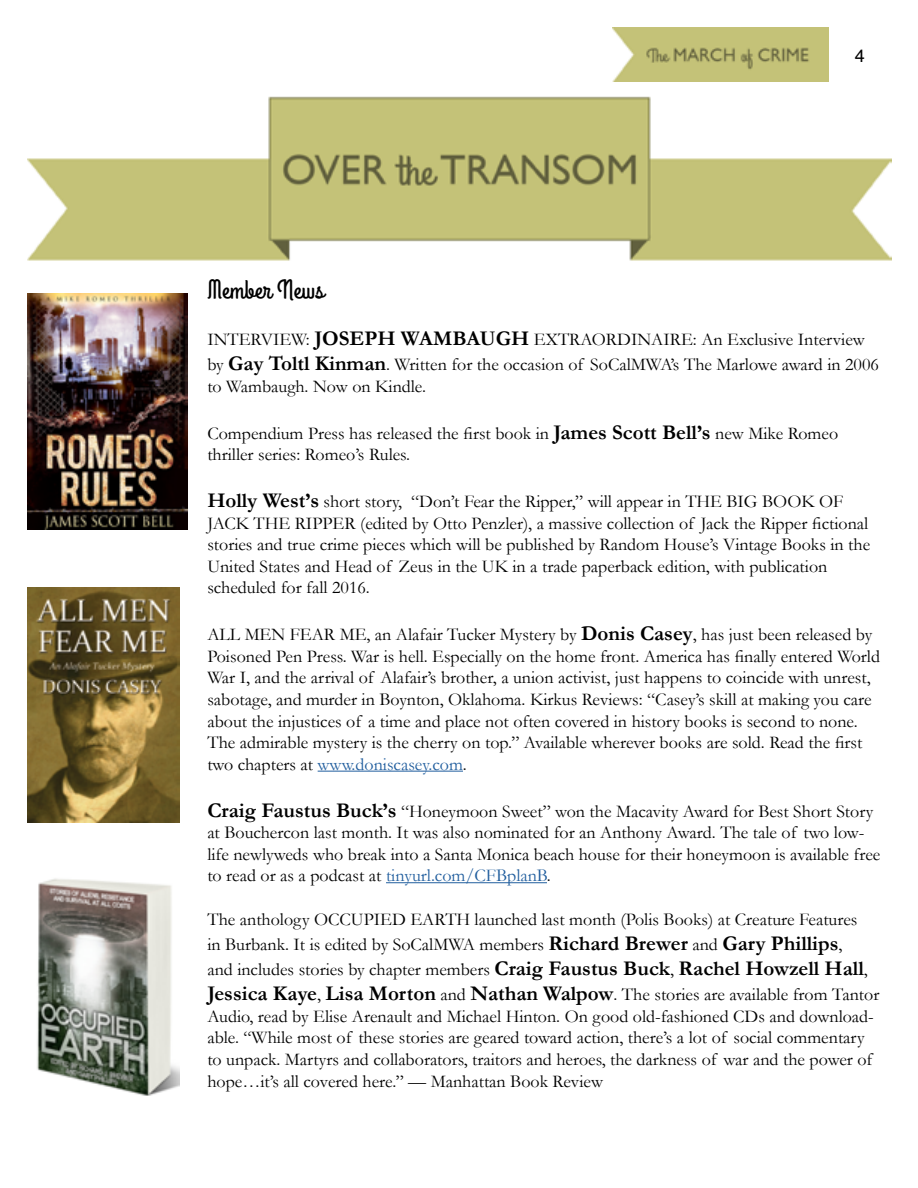
<style>
.page{position:relative;width:918px;height:1188px;background:#fff}
.page>*{position:absolute;margin:0;border:0;box-sizing:border-box;transform-origin:0 0}
.t1{font:27px "Grand Hotel";color:#000}
.t2{font:18px/21.6px "Garamond";color:#000}
.t3{font:18px "Helvetica";color:#000}
.s1{font-weight:700;font-size:21px}
.s2{color:#215e9e}
</style>
<div class="page">
<img style="left:612px;top:28px;width:216px;height:54px">
<img style="left:27px;top:96px;width:864px;height:165px">
<hr style="left:318px;top:771px;width:145px;height:1px;background:#215e9e">
<hr style="left:386px;top:882px;width:161px;height:1px;background:#215e9e">
<img style="left:27px;top:294px;width:161px;height:236px">
<img style="left:27px;top:588px;width:152px;height:235px">
<img style="left:37px;top:878px;width:142px;height:217px">
<p class="t3" style="left:855px;top:42px;width:12px">4</p>
<h1 class="t1" style="left:207px;top:273px;width:118px">Member News</h1>
<p class="t2" style="left:207px;top:327px;width:673px;line-height:25.2px">INTERVIEW: <span class="s1">JOSEPH WAMBAUGH</span> EXTRAORDINAIRE: An Exclusive Interview by <span class="s1">Gay Toltl Kinman</span>. Written for the occasion of SoCalMWA’s The Marlowe award in 2006</p>
<p class="t2" style="left:207px;top:375px;width:220px">to Wambaugh. Now on Kindle.</p>
<p class="t2" style="left:207px;top:422px;width:632px">Compendium Press has released the first book in <span class="s1">James Scott Bell’s</span> new Mike Romeo thriller series: Romeo’s Rules.</p>
<p class="t2" style="left:207px;top:490px;width:664px"><span class="s1">Holly West’s</span> short story, “Don’t Fear the Ripper,” will appear in THE BIG BOOK OF JACK THE RIPPER (edited by Otto Penzler), a massive collection of Jack the Ripper fictional stories and true crime pieces which will be published by Random House’s Vintage Books in the United States and Head of Zeus in the UK in a trade paperback edition, with publication scheduled for fall 2016.</p>
<p class="t2" style="left:207px;top:624px;width:674px">ALL MEN FEAR ME, an Alafair Tucker Mystery by <span class="s1">Donis Casey</span>, has just been released by Poisoned Pen Press. War is hell. Especially on the home front. America has finally entered World War I, and the arrival of Alafair’s brother, a union activist, just happens to coincide with unrest, sabotage, and murder in Boynton, Oklahoma. Kirkus Reviews: “Casey’s skill at making you care about the injustices of a time and place not often covered in history books is second to none.<br>The admirable mystery is the cherry on top.” Available wherever books are sold. Read the first two chapters at <span class="s2">www.doniscasey.com</span>.</p>
<p class="t2" style="left:207px;top:800px;width:675px"><span class="s1">Craig Faustus Buck’s</span> “Honeymoon Sweet” won the Macavity Award for Best Short Story at Bouchercon last month. It was also nominated for an Anthony Award. The tale of two low&shy;life newlyweds who break into a Santa Monica beach house for their honeymoon is available free to read or as a podcast at <span class="s2">tinyurl.com/CFBplanB</span>.</p>
<p class="t2" style="left:207px;top:906px;width:674px;line-height:25.2px">The anthology OCCUPIED EARTH launched last month (Polis Books) at Creature Features<br>in Burbank. It is edited by SoCalMWA members <span class="s1">Richard Brewer</span> and <span class="s1">Gary Phillips</span>,<br>and includes stories by chapter members <span class="s1">Craig Faustus Buck</span>, <span class="s1">Rachel Howzell Hall</span>, <span class="s1">Jessica Kaye</span>, <span class="s1">Lisa Morton</span> and <span class="s1">Nathan Walpow</span>. The stories are available from Tantor</p>
<p class="t2" style="left:207px;top:1005px;width:668px">Audio, read by Elise Arenault and Michael Hinton. On good old-fashioned CDs and download&shy;able. “While most of these stories are geared toward action, there’s a lot of social commentary to unpack. Martyrs and collaborators, traitors and heroes, the darkness of war and the power of hope…it’s all covered here.” — Manhattan Book Review</p>
</div>
